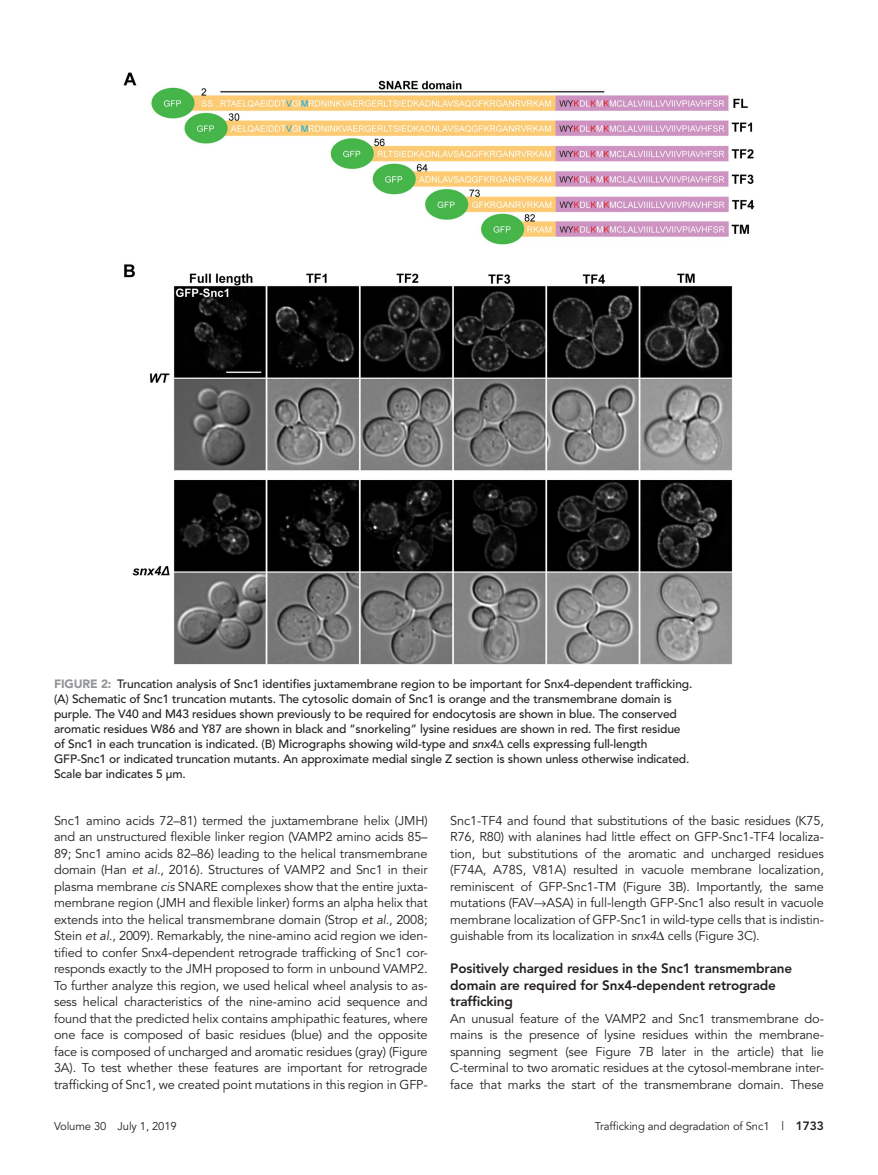
<style>
.page{position:relative;width:878px;height:1175px;background:#fff}
.page>*{position:absolute;margin:0;border:0;box-sizing:border-box;transform-origin:0 0}
.t1{font:800 13.5px/16.5px "Avenir";letter-spacing:-.01em;color:#231f20}
.Para{font:12.75px/16.5px "Avenir";letter-spacing:-.01em;color:#231f20;text-align:justify}
.ParaFL{font:12.75px/16.5px "Avenir";letter-spacing:-.01em;color:#231f20;text-align:justify}
.FigCaption_35_5p{font:500 12px/15px "Avenir";letter-spacing:-.01em;color:#231f20}
.t2{font:11.25px "Avenir";letter-spacing:-.01em;color:#231f20}
.s1{font-weight:900;color:#939598}
.s2{font-style:italic}
.s3{font-size:12px}
.s4{font-weight:800;font-size:12px}
</style>
<div class="page">
<img style="left:124px;top:72px;width:630px;height:592px">
<p class="FigCaption_35_5p" style="left:54px;top:677px;width:640px"><span class="s1">FIGURE 2:</span> Truncation analysis of Snc1 identifies juxtamembrane region to be important for Snx4-dependent trafficking. (A) Schematic of Snc1 truncation mutants. The cytosolic domain of Snc1 is orange and the transmembrane domain is purple. The V40 and M43 residues shown previously to be required for endocytosis are shown in blue. The conserved aromatic residues W86 and Y87 are shown in black and “snorkeling” lysine residues are shown in red. The first residue of Snc1 in each truncation is indicated. (B) Micrographs showing wild-type and <span class="s2">snx4</span> cells expressing full-length GFP-Snc1 or indicated truncation mutants. An approximate medial single Z section is shown unless otherwise indicated.<br>Scale bar indicates 5 μm.</p>
<p class="Para" style="left:54px;top:812px;width:375px">Snc1 amino acids 72–81) termed the juxtamembrane helix (JMH) and an unstructured flexible linker region (VAMP2 amino acids 85– 89; Snc1 amino acids 82–86) leading to the helical transmembrane domain (Han <span class="s2">et al.</span>, 2016). Structures of VAMP2 and Snc1 in their plasma membrane <span class="s2">cis</span> SNARE complexes show that the entire juxta&shy;membrane region (JMH and flexible linker) forms an alpha helix that extends into the helical transmembrane domain (Strop <span class="s2">et al.</span>, 2008; Stein <span class="s2">et al.</span>, 2009). Remarkably, the nine-amino acid region we iden&shy;tified to confer Snx4-dependent retrograde trafficking of Snc1 cor&shy;responds exactly to the JMH proposed to form in unbound VAMP2.<br>To further analyze this region, we used helical wheel analysis to as&shy;sess helical characteristics of the nine-amino acid sequence and found that the predicted helix contains amphipathic features, where one face is composed of basic residues (blue) and the opposite face is composed of uncharged and aromatic residues (gray) (Figure 3A). To test whether these features are important for retrograde trafficking of Snc1, we created point mutations in this region in GFP-</p>
<p class="Para" style="left:450px;top:812px;width:375px">Snc1-TF4 and found that substitutions of the basic residues (K75, R76, R80) with alanines had little effect on GFP-Snc1-TF4 localiza&shy;tion, but substitutions of the aromatic and uncharged residues (F74A, A78S, V81A) resulted in vacuole membrane localization, reminiscent of GFP-Snc1-TM (Figure 3B). Importantly, the same mutations (FAV→ASA) in full-length GFP-Snc1 also result in vacuole membrane localization of GFP-Snc1 in wild-type cells that is indistin&shy;guishable from its localization in <span class="s2">snx4</span> cells (Figure 3C).</p>
<h2 class="t1" style="left:450px;top:960px;width:343px">Positively charged residues in the Snc1 transmembrane domain are required for Snx4-dependent retrograde trafficking</h2>
<p class="ParaFL" style="left:450px;top:1010px;width:375px">An unusual feature of the VAMP2 and Snc1 transmembrane do&shy;mains is the presence of lysine residues within the membrane&shy;spanning segment (see Figure 7B later in the article) that lie C-terminal to two aromatic residues at the cytosol-membrane inter&shy;face that marks the start of the transmembrane domain. These</p>
<p class="t2" style="left:54px;top:1119px;width:124px">Volume 30 July 1, 2019</p>
<p class="t2" style="left:595px;top:1119px;width:230px">Trafficking and degradation of Snc1 <span class="s3">|</span> <span class="s4">1733</span></p>
</div>
